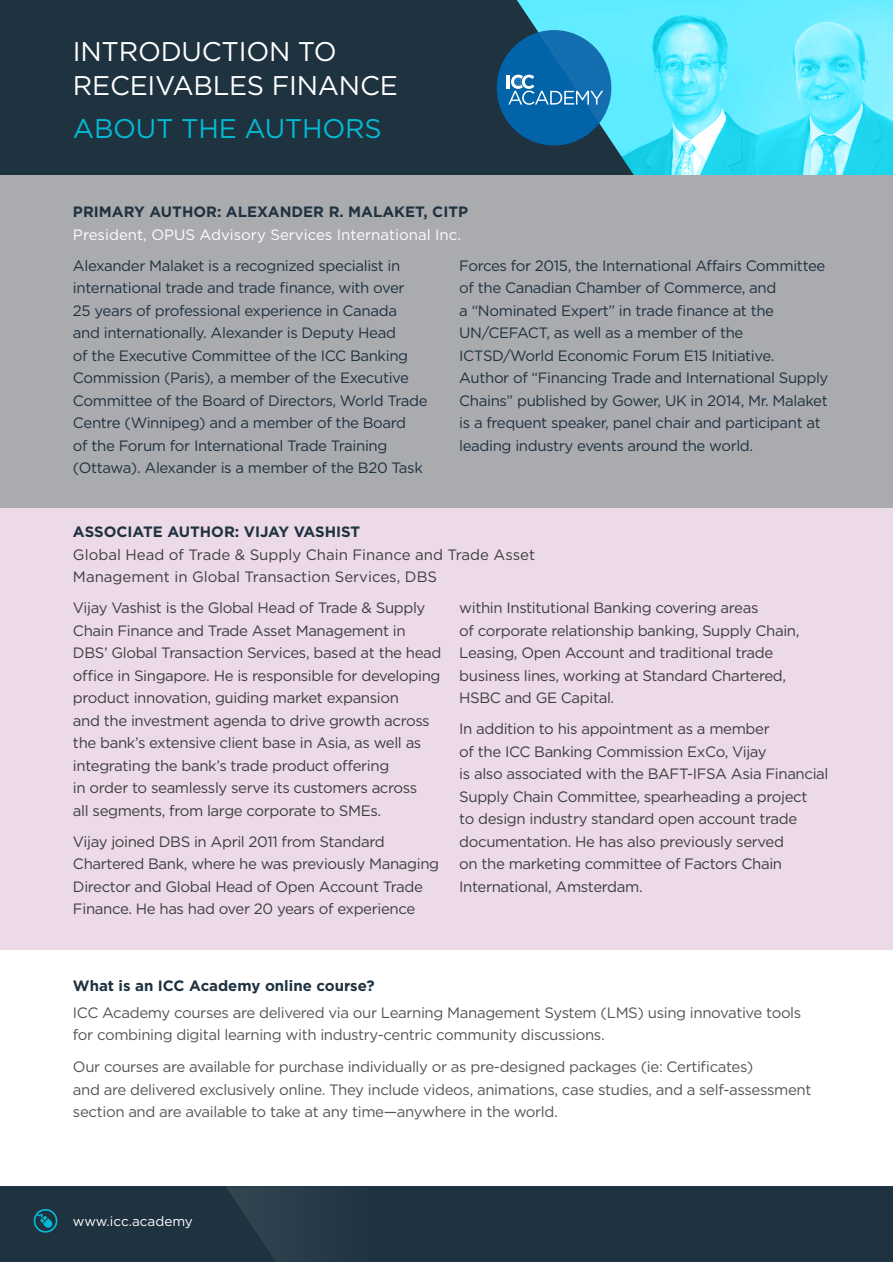
<style>
.page{position:relative;width:893px;height:1263px;background:#fff}
.page>*{position:absolute;margin:0;border:0;box-sizing:border-box;transform-origin:0 0}
.t1{font:27px "Gotham";letter-spacing:-.01em;color:#fff}
.t2{font:27px "Gotham";letter-spacing:-.01em;color:#03bad3}
.t3{font:15px/22.5px "Gotham";letter-spacing:-.025em;color:#3e3e3f}
.t4{font:15px/22.5px "Gotham";letter-spacing:-.025em;color:#1f3240}
.t5{font:15px/22.5px "Gotham";letter-spacing:-.025em;color:#545557}
.t6{font:700 15px "Gotham";color:#1f3240}
.t7{font:15px/22.5px "Gotham";color:#3e3e3f}
.t8{font:15px "Gotham";color:#fff}
.t9{font:13.5px "Gotham";color:#fff}
</style>
<div class="page">
<img style="left:634px;top:0;width:259px;height:176px">
<svg style="left:0;top:0;width:634px;height:176px;background:#233e4c"></svg>
<div style="left:0;top:1186px;width:893px;height:76px;background:#1f3240"></div>
<svg style="left:34px;top:1209px;width:23px;height:24px"></svg>
<img style="left:226px;top:1186px;width:77px;height:76px">
<div style="left:0;top:176px;width:893px;height:332px;background:#aaabaf"></div>
<div style="left:0;top:508px;width:893px;height:441px;background:#ecdae9"></div>
<svg style="left:497px;top:30px;width:114px;height:115px;background:#1b6ea3"></svg>
<p class="t1" style="left:73px;top:34px;width:265px">INTRODUCTION TO</p>
<p class="t1" style="left:73px;top:68px;width:326px">RECEIVABLES FINANCE</p>
<p class="t2" style="left:73px;top:111px;width:310px">ABOUT THE AUTHORS</p>
<p class="t6" style="left:73px;top:202px;width:397px">PRIMARY AUTHOR: ALEXANDER R. MALAKET, CITP</p>
<p class="t8" style="left:73px;top:225px;width:390px">President, OPUS Advisory Services International Inc.</p>
<p class="t4" style="left:73px;top:254px;width:356px">Alexander Malaket is a recognized specialist in international trade and trade finance, with over<br>25 years of professional experience in Canada and internationally. Alexander is Deputy Head<br>of the Executive Committee of the ICC Banking Commission (Paris), a member of the Executive Committee of the Board of Directors, World Trade Centre (Winnipeg) and a member of the Board<br>of the Forum for International Trade Training (Ottawa). Alexander is a member of the B20 Task</p>
<p class="t4" style="left:459px;top:254px;width:371px">Forces for 2015, the International Affairs Committee of the Canadian Chamber of Commerce, and<br>a “Nominated Expert” in trade finance at the UN/CEFACT, as well as a member of the ICTSD/World Economic Forum E15 Initiative.<br>Author of “Financing Trade and International Supply Chains” published by Gower, UK in 2014, Mr. Malaket is a frequent speaker, panel chair and participant at leading industry events around the world.</p>
<p class="t6" style="left:73px;top:522px;width:289px">ASSOCIATE AUTHOR: VIJAY VASHIST</p>
<p class="t7" style="left:73px;top:543px;width:464px">Global Head of Trade &amp; Supply Chain Finance and Trade Asset<br>Management in Global Transaction Services, DBS</p>
<p class="t3" style="left:73px;top:596px;width:370px">Vijay Vashist is the Global Head of Trade &amp; Supply Chain Finance and Trade Asset Management in DBS’ Global Transaction Services, based at the head office in Singapore. He is responsible for developing product innovation, guiding market expansion<br>and the investment agenda to drive growth across the bank’s extensive client base in Asia, as well as integrating the bank’s trade product offering<br>in order to seamlessly serve its customers across<br>all segments, from large corporate to SMEs.</p>
<p class="t3" style="left:73px;top:830px;width:368px">Vijay joined DBS in April 2011 from Standard Chartered Bank, where he was previously Managing Director and Global Head of Open Account Trade Finance. He has had over 20 years of experience</p>
<p class="t3" style="left:459px;top:596px;width:342px">within Institutional Banking covering areas<br>of corporate relationship banking, Supply Chain, Leasing, Open Account and traditional trade business lines, working at Standard Chartered, HSBC and GE Capital.</p>
<p class="t3" style="left:459px;top:717px;width:371px">In addition to his appointment as a member<br>of the ICC Banking Commission ExCo, Vijay<br>is also associated with the BAFT-IFSA Asia Financial Supply Chain Committee, spearheading a project<br>to design industry standard open account trade documentation. He has also previously served<br>on the marketing committee of Factors Chain International, Amsterdam.</p>
<p class="t6" style="left:73px;top:976px;width:303px">What is an ICC Academy online course?</p>
<p class="t5" style="left:73px;top:1001px;width:730px">ICC Academy courses are delivered via our Learning Management System (LMS) using innovative tools for combining digital learning with industry-centric community discussions.</p>
<p class="t5" style="left:73px;top:1055px;width:740px">Our courses are available for purchase individually or as pre-designed packages (ie: Certificates)<br>and are delivered exclusively online. They include videos, animations, case studies, and a self-assessment section and are available to take at any time—anywhere in the world.</p>
<p class="t9" style="left:73px;top:1213px;width:121px">www.icc.academy</p>
</div>
